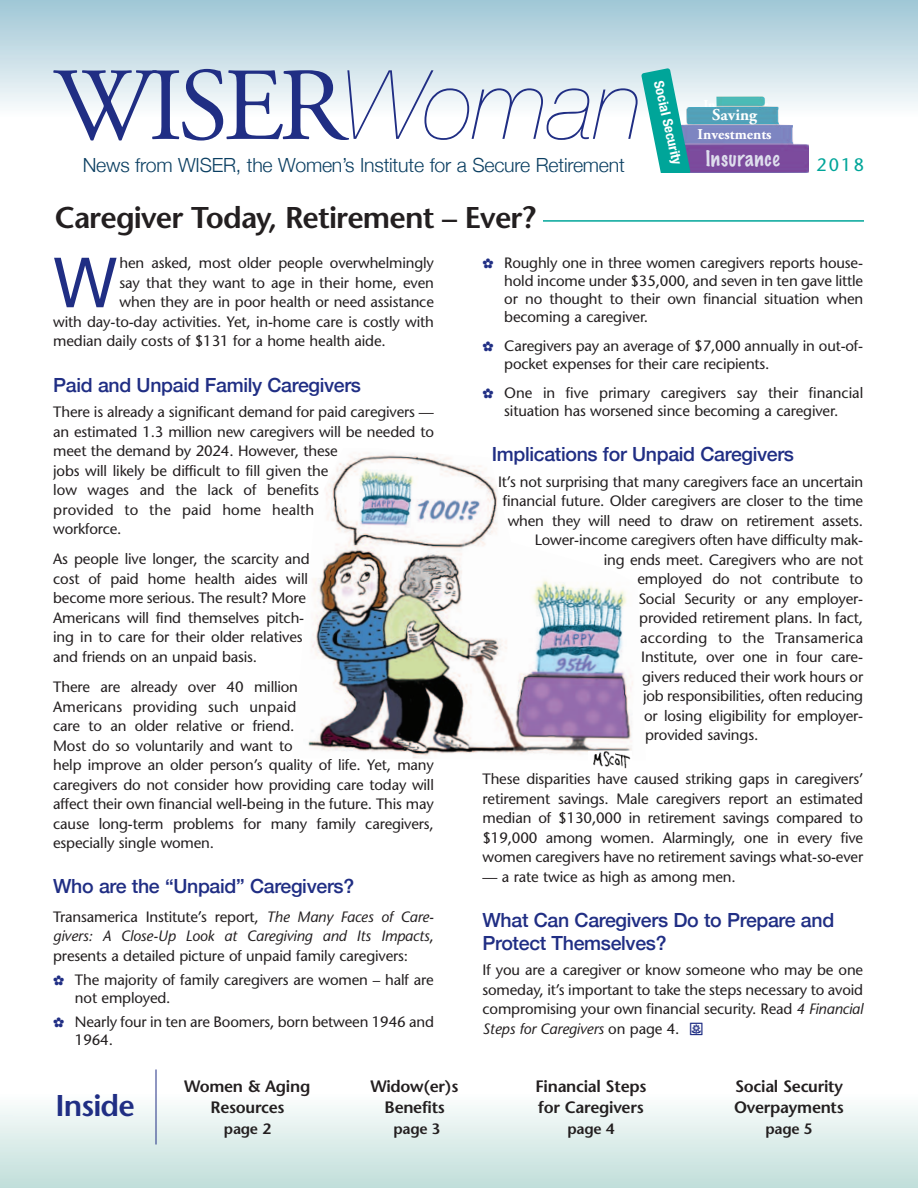
<style>
.page{position:relative;width:918px;height:1188px;background:#fff}
.page>*{position:absolute;margin:0;border:0;box-sizing:border-box;transform-origin:0 0}
.t1{font:103.5px "Adobe Garamond";letter-spacing:-.05em;color:#202e84}
.t2{font:69.3px "Helvetica Neue";color:#202e84}
.t3{font:600 30px "Stone Sans";letter-spacing:-.03em;color:#231f20}
.t4{font:600 30px "Stone Sans";letter-spacing:-.03em;color:#202e84}
.t5{font:100 19.8px "Marker Felt";letter-spacing:.035em;color:#dedeed;scale:.96 1}
.t6{font:500 19.5px/22.5px "Helvetica Neue";letter-spacing:-.015em;color:#202e84}
.t7{font:300 19.5px "Helvetica Neue";letter-spacing:-.01em;color:#0b3f62}
.t8{font:18px "Stone Sans";color:#00a599}
.t9{font:600 16.5px "Stone Sans";letter-spacing:-.015em;color:#231f20}
.t10{font:700 16.5px "Adobe Garamond Pro";color:#fff}
.t11{font:15px/19.5px "Stone Sans";letter-spacing:-.01em;color:#231f20}
.t12{font:15px "Stone Sans";letter-spacing:.01em;color:#231f20}
.t13{font:600 15px "Stone Sans";letter-spacing:-.015em;color:#231f20}
.t14{font:700 15px "Adobe Garamond Pro";color:#fff}
.t15{font:700 condensed 13.65px "Helvetica Neue";color:#fff;scale:1.05 1}
.s1{font-family:"Helvetica Neue";font-weight:200;font-style:italic;font-size:96px}
.s2{font-family:"Botanical";color:#202e84}
.s3{font-style:italic}
.s4{font-family:"Botanical";font-size:15.75px;color:#202e84}
</style>
<div class="page">
<div style="left:0;top:1092px;width:918px;height:96px;background:linear-gradient(to bottom,#fefefe,#c0ded9)"></div>
<div style="left:0;top:0;width:918px;height:117px;background:linear-gradient(to bottom,#9ec6d5,#fcfdfd)"></div>
<hr style="left:156px;top:1070px;width:1px;height:74px;background:#202e84">
<hr style="left:543px;top:220px;width:321px;height:2px;background:#00a599">
<img style="left:691px;top:96px;width:118px;height:77px">
<svg style="left:641px;top:68px;width:50px;height:105px"></svg>
<img style="left:308px;top:453px;width:325px;height:305px">
<img style="left:588px;top:752px;width:43px;height:17px">
<h1 class="t1" style="left:54px;top:65px;width:590px">WISER<span class="s1">Woman</span></h1>
<p class="t15" style="left:670px;top:78px;width:83px;rotate:77deg">Social Security</p>
<p class="t10" style="left:712px;top:108px;width:46px">Saving</p>
<p class="t14" style="left:698px;top:128px;width:76px">Investments</p>
<h3 class="t5" style="left:706px;top:142px;width:78px">Insurance</h3>
<h3 class="t7" style="left:83px;top:153px;width:544px">News from WISER, the Women’s Institute for a Secure Retirement</h3>
<p class="t8" style="left:816px;top:158px;width:49px">2018</p>
<h3 class="t3" style="left:55px;top:206px;width:482px">Caregiver Today, Retirement – Ever?</h3>
<h2 class="t2" style="left:53px;top:241px;width:66px">W</h2>
<p class="t11" style="left:120px;top:255px;width:316px">hen asked, most older people overwhelmingly</p>
<p class="t11" style="left:504px;top:256px;width:360px;line-height:18px;text-align:justify;text-indent:-22px"><span class="s2">W</span> Roughly one in three women caregivers reports house&shy;hold income under $35,000, and seven in ten gave little or no thought to their own financial situation when becoming a caregiver.</p>
<p class="t11" style="left:504px;top:338px;width:360px;line-height:18px;text-indent:-22px"><span class="s2">W</span> Caregivers pay an average of $7,000 annually in out-of&shy;pocket expenses for their care recipients.</p>
<p class="t11" style="left:483px;top:385px;width:382px;line-height:18px;text-align:center"><span class="s2">W</span> One in five primary caregivers say their financial situation has worsened since becoming a caregiver.</p>
<h3 class="t6" style="left:492px;top:443px;width:304px">Implications for Unpaid Caregivers</h3>
<p class="t11" style="left:498px;top:473px;width:367px">It’s not surprising that many caregivers face an uncertain</p>
<p class="t11" style="left:503px;top:493px;width:362px">financial future. Older caregivers are closer to the time</p>
<p class="t11" style="left:508px;top:512px;width:357px">when they will need to draw on retirement assets.</p>
<p class="t11" style="left:535px;top:532px;width:330px">Lower-income caregivers often have difficulty mak-</p>
<p class="t11" style="left:604px;top:551px;width:261px">ing ends meet. Caregivers who are not</p>
<p class="t11" style="left:637px;top:571px;width:227px">employed do not contribute to</p>
<p class="t11" style="left:638px;top:590px;width:226px">Social Security or any employer-</p>
<p class="t11" style="left:639px;top:610px;width:225px">provided retirement plans. In fact,</p>
<p class="t12" style="left:640px;top:632px;width:224px">according to the Transamerica</p>
<p class="t11" style="left:641px;top:649px;width:223px">Institute, over one in four care-</p>
<p class="t11" style="left:642px;top:668px;width:223px">givers reduced their work hours or</p>
<p class="t11" style="left:643px;top:688px;width:222px">job responsibilities, often reducing</p>
<p class="t11" style="left:644px;top:707px;width:221px">or losing eligibility for employer-</p>
<p class="t11" style="left:645px;top:727px;width:115px">provided savings.</p>
<p class="t11" style="left:483px;top:771px;width:382px;text-align:justify">These disparities have caused striking gaps in caregivers’ retirement savings. Male caregivers report an estimated median of $130,000 in retirement savings compared to $19,000 among women. Alarmingly, one in every five women caregivers have no retirement savings what-so-ever</p>
<p class="t11" style="left:483px;top:868px;width:255px">— a rate twice as high as among men.</p>
<h3 class="t6" style="left:483px;top:908px;width:353px">What Can Caregivers Do to Prepare and<br>Protect Themselves?</h3>
<p class="t11" style="left:483px;top:962px;width:382px;text-align:justify">If you are a caregiver or know someone who may be one someday, it’s important to take the steps necessary to avoid compromising your own financial security. Read <span class="s3">4 Financial Steps for Caregivers</span> on page 4. <span class="s4">M</span></p>
<p class="t11" style="left:120px;top:274px;width:316px">say that they want to age in their home, even</p>
<p class="t11" style="left:120px;top:294px;width:316px">when they are in poor health or need assistance</p>
<p class="t11" style="left:53px;top:313px;width:382px">with day-to-day activities. Yet, in-home care is costly with</p>
<p class="t11" style="left:53px;top:333px;width:334px">median daily costs of $131 for a home health aide.</p>
<h3 class="t6" style="left:53px;top:373px;width:309px">Paid and Unpaid Family Caregivers</h3>
<p class="t11" style="left:53px;top:404px;width:382px">There is already a significant demand for paid caregivers — an estimated 1.3 million new caregivers will be needed to meet the demand by 2024. However, these<br>jobs will likely be difficult to fill given the<br>low wages and the lack of benefits<br>provided to the paid home health<br>workforce.</p>
<p class="t11" style="left:53px;top:551px;width:258px">As people live longer, the scarcity and cost of paid home health aides will become more serious. The result? More Americans will find themselves pitch&shy;ing in to care for their older relatives and friends on an unpaid basis.</p>
<p class="t11" style="left:53px;top:679px;width:382px">There are already over 40 million<br>Americans providing such unpaid<br>care to an older relative or friend.<br>Most do so voluntarily and want to<br>help improve an older person’s quality of life. Yet, many caregivers do not consider how providing care today will affect their own financial well-being in the future. This may cause long-term problems for many family caregivers, especially single women.</p>
<h3 class="t6" style="left:53px;top:875px;width:302px">Who are the “Unpaid” Caregivers?</h3>
<p class="t11" style="left:53px;top:909px;width:382px;text-align:justify">Transamerica Institute’s report, <span class="s3">The Many Faces of Care&shy;givers: A Close-Up Look at Caregiving and Its Impacts</span>, presents a detailed picture of unpaid family caregivers:</p>
<p class="t11" style="left:75px;top:972px;width:360px;line-height:18px;text-indent:-22px"><span class="s2">W</span> The majority of family caregivers are women – half are not employed.</p>
<p class="t11" style="left:75px;top:1015px;width:360px;line-height:18px;text-indent:-22px"><span class="s2">W</span> Nearly four in ten are Boomers, born between 1946 and<br>1964.</p>
<h3 class="t4" style="left:56px;top:1093px;width:81px">Inside</h3>
<p class="t9" style="left:184px;top:1079px;width:128px">Women &amp; Aging</p>
<p class="t9" style="left:371px;top:1079px;width:89px">Widow(er)s</p>
<p class="t9" style="left:536px;top:1079px;width:112px">Financial Steps</p>
<p class="t9" style="left:735px;top:1079px;width:109px">Social Security</p>
<p class="t9" style="left:211px;top:1100px;width:75px">Resources</p>
<p class="t9" style="left:385px;top:1100px;width:62px">Benefits</p>
<p class="t9" style="left:538px;top:1100px;width:107px">for Caregivers</p>
<p class="t9" style="left:734px;top:1100px;width:111px">Overpayments</p>
<p class="t13" style="left:224px;top:1122px;width:49px">page 2</p>
<p class="t13" style="left:393px;top:1122px;width:49px">page 3</p>
<p class="t13" style="left:567px;top:1122px;width:49px">page 4</p>
<p class="t13" style="left:765px;top:1122px;width:49px">page 5</p>
</div>
